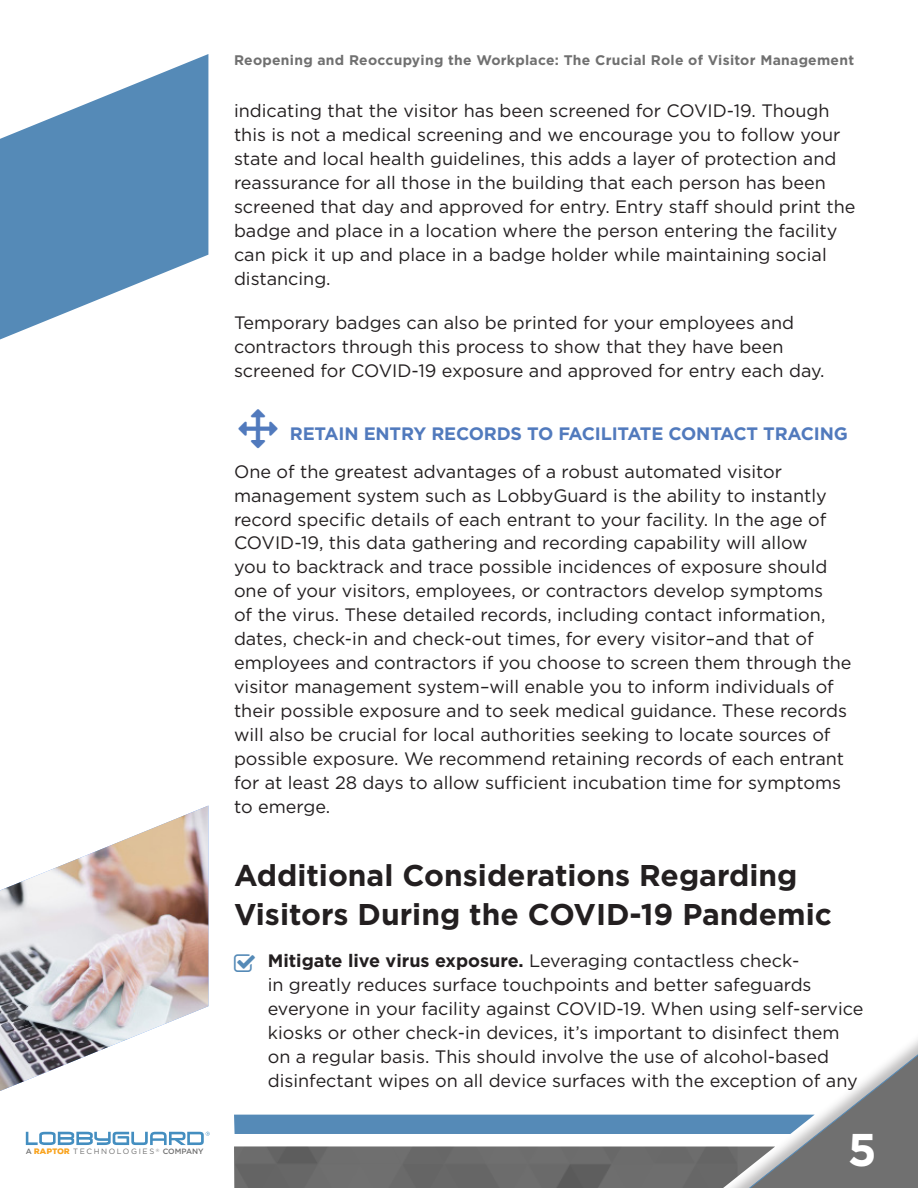
<style>
.page{position:relative;width:918px;height:1188px;background:#fff}
.page>*{position:absolute;margin:0;border:0;box-sizing:border-box;transform-origin:0 0}
.t1{font:700 45.9px "Gotham";color:#fff}
.Headline{font:700 30px/39px "Gotham";color:#231f20}
.Headline-2{font:18px/24px "Gotham";color:#231f20}
.Product_Descriptions{font:18px/24px "Gotham";color:#231f20}
.t2{font:700 18px "Gotham";letter-spacing:-.01em;color:#517abd}
.t3{font:700 13.95px "Gotham";letter-spacing:.02em;color:#707070}
.t4{font:7.65px "Gotham";letter-spacing:.21em;color:#707070}
.s1{font-weight:500}
.s2{font-family:"Nexa Rust Sans";font-weight:900;color:#f9a21c}
.s3{font-weight:700}
</style>
<div class="page">
<svg style="left:26px;top:1132px;width:184px;height:13px"></svg>
<svg style="left:234px;top:1039px;width:684px;height:149px"></svg>
<img style="left:234px;top:1146px;width:541px;height:42px">
<svg style="left:0;top:54px;width:208px;height:286px;fill:#558ab7"></svg>
<img style="left:0;top:806px;width:208px;height:285px">
<p class="t4" style="left:26px;top:1147px;width:179px"><span class="s1">A</span><span class="s2">RAPTOR</span> TECHNOLOGIES <sup>®</sup> <span class="s1">COMPANY</span></p>
<p class="t3" style="left:234px;top:51px;width:622px">Reopening and Reoccupying the Workplace: The Crucial Role of Visitor Management</p>
<p class="Headline-2" style="left:234px;top:98px;width:623px">indicating that the visitor has been screened for COVID-19. Though this is not a medical screening and we encourage you to follow your state and local health guidelines, this adds a layer of protection and reassurance for all those in the building that each person has been screened that day and approved for entry. Entry staff should print the badge and place in a location where the person entering the facility can pick it up and place in a badge holder while maintaining social distancing.</p>
<p class="Headline-2" style="left:234px;top:310px;width:592px">Temporary badges can also be printed for your employees and contractors through this process to show that they have been screened for COVID-19 exposure and approved for entry each day.</p>
<p class="t2" style="left:290px;top:422px;width:559px">RETAIN ENTRY RECORDS TO FACILITATE CONTACT TRACING</p>
<p class="Product_Descriptions" style="left:234px;top:459px;width:619px">One of the greatest advantages of a robust automated visitor management system such as LobbyGuard is the ability to instantly record specific details of each entrant to your facility. In the age of COVID-19, this data gathering and recording capability will allow<br>you to backtrack and trace possible incidences of exposure should one of your visitors, employees, or contractors develop symptoms<br>of the virus. These detailed records, including contact information, dates, check-in and check-out times, for every visitor–and that of employees and contractors if you choose to screen them through the visitor management system–will enable you to inform individuals of their possible exposure and to seek medical guidance. These records will also be crucial for local authorities seeking to locate sources of possible exposure. We recommend retaining records of each entrant for at least 28 days to allow sufficient incubation time for symptoms to emerge.</p>
<p class="Headline" style="left:234px;top:856px;width:599px">Additional Considerations Regarding<br>Visitors During the COVID-19 Pandemic</p>
<p class="Headline-2" style="left:268px;top:949px;width:597px"><span class="s3">Mitigate live virus exposure.</span> Leveraging contactless check-<br>in greatly reduces surface touchpoints and better safeguards everyone in your facility against COVID-19. When using self-service kiosks or other check-in devices, it’s important to disinfect them on a regular basis. This should involve the use of alcohol-based disinfectant wipes on all device surfaces with the exception of any</p>
<h1 class="t1" style="left:848px;top:1119px;width:30px">5</h1>
</div>
